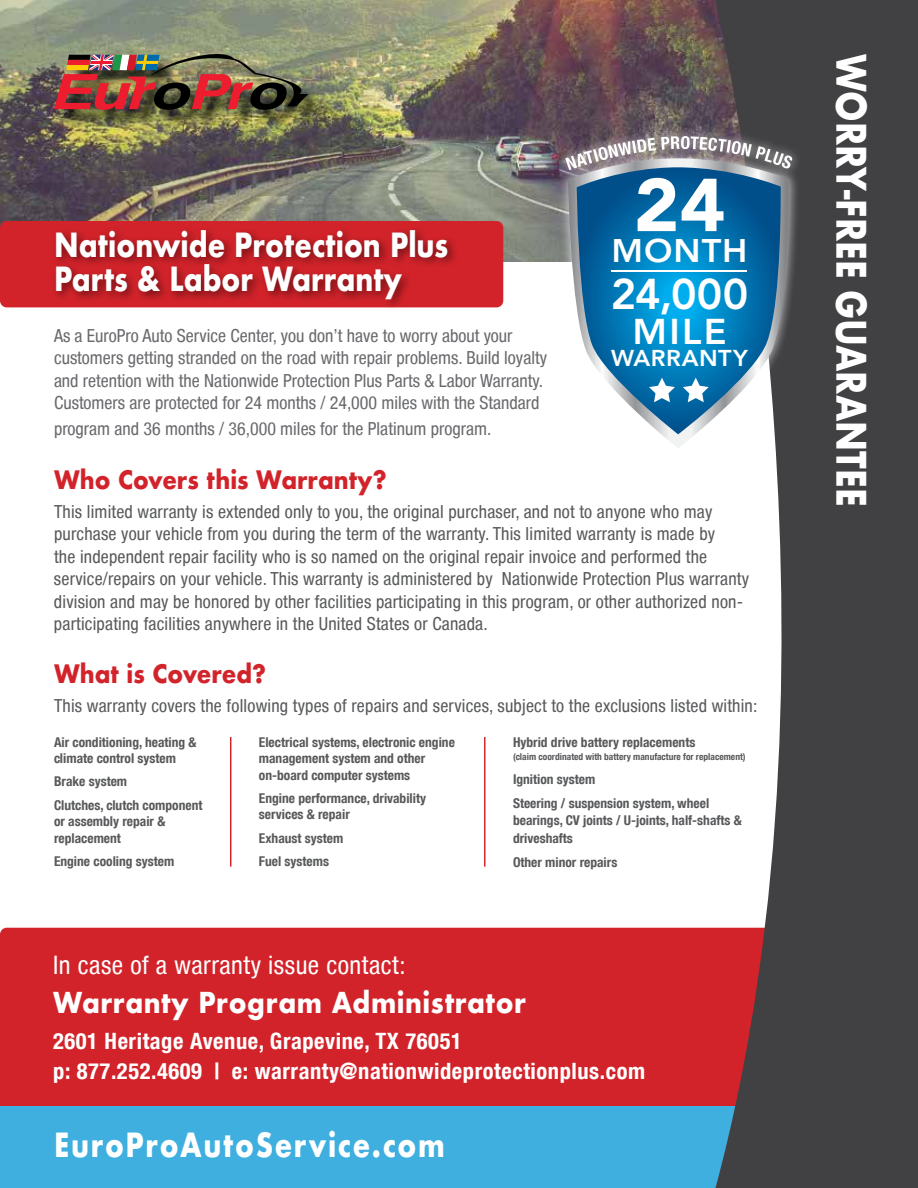
<style>
.page{position:relative;width:918px;height:1188px;background:#fff}
.page>*{position:absolute;margin:0;border:0;box-sizing:border-box;transform-origin:0 0}
.t1{font:900 73.95px "Avenir";color:#fff;scale:1.04 1}
.t2{font:800 42.75px "Avenir";color:#fff}
.t3{font:700 39.6px "Futura";color:#fff;scale:.83 1}
.t4{font:800 35.55px "Avenir";color:#fff;scale:1.05 1}
.t5{font:700 32.4px/34.5px "Futura";letter-spacing:.005em;color:#fff;scale:.83 1}
.t6{font:700 32.4px "Futura";letter-spacing:.06em;color:#fff;scale:.83 1}
.t7{font:800 32.4px "Avenir";letter-spacing:.03em;color:#fff;scale:1.05 1}
.t8{font:700 28.05px "Futura";letter-spacing:.02em;color:#fff;scale:.91 1}
.t9{font:condensed 25.5px "Helvetica Neue Condensed";letter-spacing:.02em;color:#fff}
.t10{font:700 24.75px "Futura";color:#d2232a;scale:.91 1}
.t11{font:800 22.8px "Avenir";letter-spacing:.015em;color:#fff}
.t12{font:700 condensed 22.5px/30px "Helvetica Neue Condensed";letter-spacing:.025em;color:#fff}
.t13{font:condensed 18px/22.5px "Helvetica Neue Condensed";letter-spacing:.01em;color:#58595b}
.t14{font:condensed 18px/22.5px "Helvetica Neue Condensed";color:#696a6d}
.t15{font:700 condensed 13.5px/16.5px "Helvetica Neue Condensed";color:#58595b}
.t16{font:700 condensed 9.45px "Helvetica Neue Condensed";color:#58595b}
</style>
<div class="page">
<div style="left:0;top:928px;width:772px;height:190px;background:#d2232a;border-radius:7px"></div>
<div style="left:0;top:1106px;width:918px;height:82px;background:#3fafdf"></div>
<hr style="left:230px;top:737px;width:1px;height:130px;background:#d2232a">
<hr style="left:484px;top:737px;width:2px;height:130px;background:#d2232a">
<img style="left:0;top:0;width:716px;height:261px">
<svg style="left:716px;top:0;width:202px;height:1188px;fill:#414042"></svg>
<div style="left:556px;top:126px;width:246px;height:332px;background:#fff;opacity:.75"></div>
<svg style="left:568px;top:170px;width:222px;height:278px"></svg>
<svg style="left:565px;top:136px;width:227px;height:34px"></svg>
<svg style="left:577px;top:167px;width:205px;height:267px;background:#3189b8"></svg>
<svg style="left:649px;top:378px;width:26px;height:24px"></svg>
<svg style="left:683px;top:378px;width:26px;height:24px"></svg>
<hr style="left:612px;top:270px;width:135px;height:2px;background:#fff">
<div style="left:57px;top:57px;width:269px;height:71px;background:#000;opacity:.75"></div>
<img style="left:54px;top:54px;width:254px;height:56px">
<div style="left:0;top:221px;width:503px;height:86px;background:#d2232a;border-radius:7px"></div>
<div style="left:52px;top:225px;width:407px;height:86px;background:#000;opacity:.45"></div>
<h1 class="t1" style="left:634px;top:142px;width:89px">24</h1>
<h3 class="t7" style="left:612px;top:226px;width:131px">MONTH</h3>
<h2 class="t2" style="left:611px;top:261px;width:139px">24,000</h2>
<h3 class="t4" style="left:632px;top:304px;width:91px">MILE</h3>
<p class="t11" style="left:611px;top:341px;width:138px">WARRANTY</p>
<h3 class="t5" style="left:54px;top:227px;width:477px">Nationwide Protection Plus<br>Parts &amp; Labor Warranty</h3>
<p class="t14" style="left:54px;top:324px;width:494px">As a EuroPro Auto Service Center, you don’t have to worry about your customers getting stranded on the road with repair problems. Build loyalty and retention with the Nationwide Protection Plus Parts &amp; Labor Warranty.<br>Customers are protected for 24 months / 24,000 miles with the Standard</p>
<p class="t14" style="left:54px;top:417px;width:439px">program and 36 months / 36,000 miles for the Platinum program.</p>
<h3 class="t10" style="left:54px;top:462px;width:367px">Who Covers this Warranty?</h3>
<p class="t13" style="left:54px;top:500px;width:697px">This limited warranty is extended only to you, the original purchaser, and not to anyone who may purchase your vehicle from you during the term of the warranty. This limited warranty is made by<br>the independent repair facility who is so named on the original repair invoice and performed the service/repairs on your vehicle. This warranty is administered by Nationwide Protection Plus warranty division and may be honored by other facilities participating in this program, or other authorized non&shy;participating facilities anywhere in the United States or Canada.</p>
<h3 class="t10" style="left:54px;top:656px;width:235px">What is Covered?</h3>
<p class="t13" style="left:54px;top:694px;width:705px">This warranty covers the following types of repairs and services, subject to the exclusions listed within:</p>
<p class="t15" style="left:54px;top:733px;width:144px">Air conditioning, heating &amp; climate control system</p>
<p class="t15" style="left:54px;top:770px;width:150px;line-height:23.2px">Brake system<br>Clutches, clutch component</p>
<p class="t15" style="left:54px;top:813px;width:113px">or assembly repair &amp; replacement</p>
<p class="t15" style="left:54px;top:853px;width:122px">Engine cooling system</p>
<p class="t15" style="left:513px;top:733px;width:184px">Hybrid drive battery replacements</p>
<p class="t16" style="left:513px;top:750px;width:234px">(claim coordinated with battery manufacture for replacement)</p>
<p class="t15" style="left:513px;top:767px;width:198px;line-height:24.2px">Ignition system<br>Steering / suspension system, wheel</p>
<p class="t15" style="left:513px;top:811px;width:230px;line-height:17.4px">bearings, CV joints / U-joints, half-shafts &amp; driveshafts</p>
<p class="t15" style="left:513px;top:853px;width:106px">Other minor repairs</p>
<p class="t15" style="left:259px;top:733px;width:198px">Electrical systems, electronic engine management system and other on-board computer systems</p>
<p class="t15" style="left:259px;top:790px;width:169px">Engine performance, drivability services &amp; repair</p>
<p class="t15" style="left:259px;top:826px;width:86px;line-height:23.2px">Exhaust system<br>Fuel systems</p>
<h3 class="t9" style="left:53px;top:950px;width:354px">In case of a warranty issue contact:</h3>
<h3 class="t8" style="left:53px;top:982px;width:521px">Warranty Program Administrator</h3>
<p class="t12" style="left:53px;top:1026px;width:594px">2601 Heritage Avenue, Grapevine, TX 76051<br>p: 877.252.4609 | e: warranty@nationwideprotectionplus.com</p>
<h3 class="t6" style="left:54px;top:1121px;width:472px">EuroProAutoService.com</h3>
<h3 class="t3" style="left:880px;top:54px;width:547px;rotate:90deg">WORRY-FREE GUARANTEE</h3>
</div>
